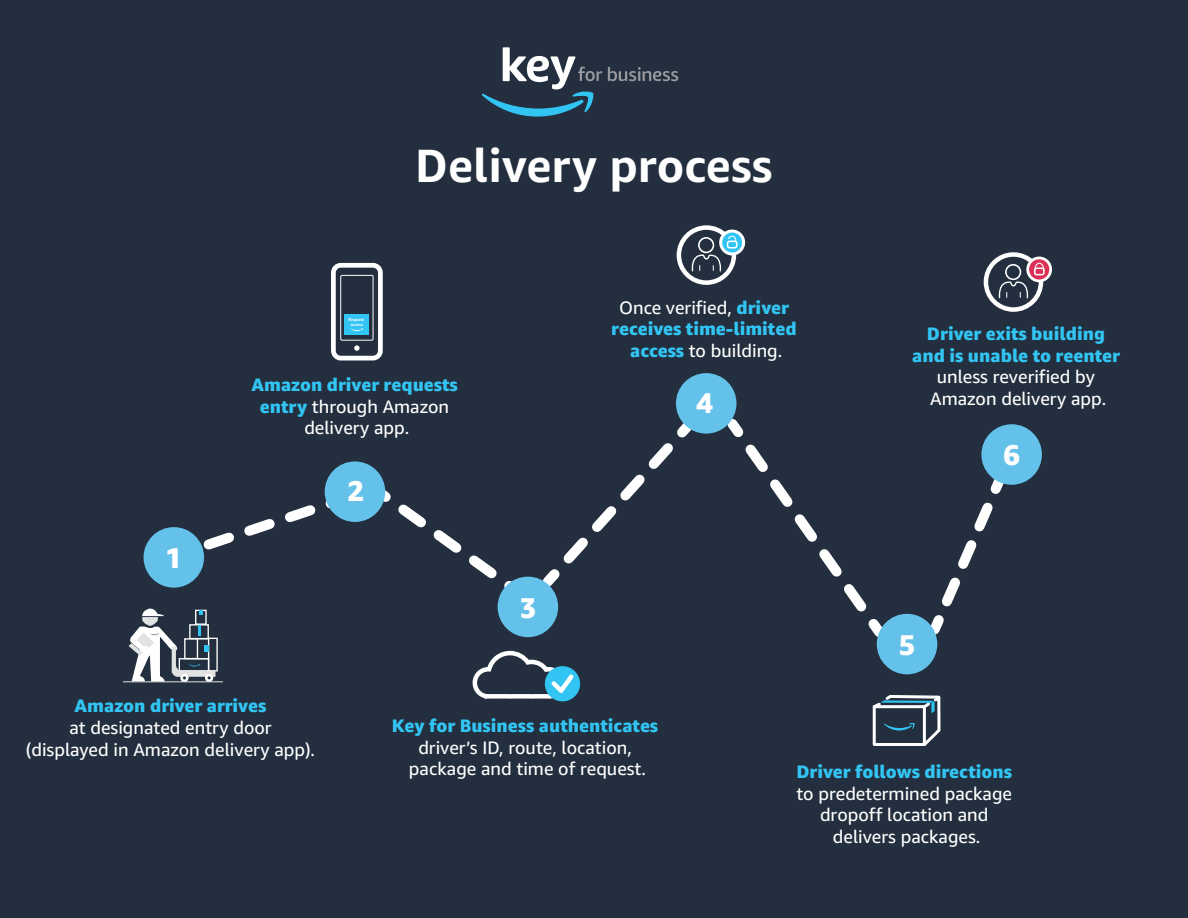
<style>
.page{position:relative;width:1188px;height:918px;background:#232f3e}
.page>*{position:absolute;margin:0;border:0;box-sizing:border-box;transform-origin:0 0}
.t1{font:700 46.5px "Amazon Ember";color:#fff}
.t2{font:800 28.5px "Amazon Ember";color:#fff}
.t3{font:800 18px/21.6px "Amazon Ember";color:#32c5f4;text-align:center}
.t4{font:18px/21.6px "Amazon Ember";color:#fff;text-align:center}
.t5{font:700 4.2px/4.9px "Amazon Ember";color:#fff;text-align:center}
.s1{font-weight:400;color:#fff}
</style>
<div class="page">
<svg style="left:166px;top:488px;width:187px;height:79px;background:#323d4b"></svg>
<div style="left:363px;top:411px;width:340px;height:195px;background:#232f3e"></div>
<div style="left:718px;top:410px;width:175px;height:236px;background:#232f3e"></div>
<svg style="left:922px;top:467px;width:91px;height:176px;background:#323e4c"></svg>
<div style="left:149px;top:532px;width:50px;height:51px;background:#63c1ea;border-radius:50%"></div>
<div style="left:144px;top:527px;width:60px;height:61px;border:10px solid #63c1ea;border-radius:50%"></div>
<div style="left:330px;top:466px;width:50px;height:51px;background:#63c1ea;border-radius:50%"></div>
<div style="left:325px;top:461px;width:60px;height:61px;border:10px solid #63c1ea;border-radius:50%"></div>
<div style="left:503px;top:582px;width:50px;height:50px;background:#63c1ea;border-radius:50%"></div>
<div style="left:498px;top:577px;width:60px;height:60px;border:10px solid #63c1ea;border-radius:50%"></div>
<div style="left:681px;top:378px;width:50px;height:51px;background:#63c1ea;border-radius:50%"></div>
<div style="left:676px;top:373px;width:60px;height:61px;border:10px solid #63c1ea;border-radius:50%"></div>
<div style="left:882px;top:619px;width:50px;height:50px;background:#63c1ea;border-radius:50%"></div>
<div style="left:877px;top:614px;width:60px;height:60px;border:10px solid #63c1ea;border-radius:50%"></div>
<div style="left:986px;top:429px;width:51px;height:51px;background:#63c1ea;border-radius:50%"></div>
<div style="left:981px;top:424px;width:61px;height:61px;border:10px solid #63c1ea;border-radius:50%"></div>
<div style="left:208px;top:638px;width:10px;height:33px;border:1px solid #fff"></div>
<svg style="left:129px;top:609px;width:87px;height:72px"></svg>
<hr style="left:123px;top:681px;width:100px;height:1px;background:#e1e2e2">
<div style="left:331px;top:263px;width:52px;height:97px;border:5px solid #fff;border-radius:7px"></div>
<div style="left:340px;top:275px;width:33px;height:66px;border:1px solid #fbfbfb"></div>
<svg style="left:355px;top:346px;width:4px;height:4px"></svg>
<div style="left:345px;top:314px;width:24px;height:21px;background:#32c5f4"></div>
<svg style="left:351px;top:328px;width:12px;height:3px"></svg>
<svg style="left:870px;top:692px;width:72px;height:57px"></svg>
<svg style="left:545px;top:666px;width:35px;height:35px"></svg>
<svg style="left:470px;top:649px;width:108px;height:52px;background:#4a6779"></svg>
<svg style="left:679px;top:228px;width:55px;height:55px"></svg>
<div style="left:677px;top:225px;width:59px;height:60px;border:4px solid #fff;border-radius:50%"></div>
<svg style="left:721px;top:231px;width:23px;height:23px"></svg>
<div style="left:719px;top:230px;width:26px;height:25px;border:3px solid #fff;border-radius:50%"></div>
<svg style="left:727px;top:235px;width:10px;height:7px"></svg>
<div style="left:728px;top:241px;width:9px;height:7px;background:#32c5f4;border-radius:2px"></div>
<div style="left:727px;top:241px;width:10px;height:7px;border:2px solid #fff;border-radius:2px"></div>
<div style="left:698px;top:237px;width:16px;height:16px;border:2px solid #fff;border-radius:50%"></div>
<svg style="left:690px;top:254px;width:32px;height:18px"></svg>
<svg style="left:986px;top:255px;width:55px;height:55px"></svg>
<div style="left:984px;top:252px;width:59px;height:60px;border:4px solid #fff;border-radius:50%"></div>
<svg style="left:1028px;top:258px;width:23px;height:23px"></svg>
<div style="left:1026px;top:257px;width:26px;height:25px;border:3px solid #fff;border-radius:50%"></div>
<div style="left:1034px;top:268px;width:11px;height:7px;border:2px solid #fff;border-radius:2px"></div>
<div style="left:1005px;top:264px;width:16px;height:16px;border:2px solid #fff;border-radius:50%"></div>
<svg style="left:997px;top:281px;width:32px;height:18px"></svg>
<svg style="left:1034px;top:262px;width:11px;height:10px"></svg>
<svg style="left:481px;top:47px;width:121px;height:70px;background:#445b6b"></svg>
<svg style="left:608px;top:67px;width:70px;height:14px"></svg>
<h2 class="t2" style="left:165px;top:540px;width:19px">1</h2>
<p class="t5" style="left:348px;top:317px;width:17px">Request access</p>
<h1 class="t1" style="left:415px;top:136px;width:359px">Delivery process</h1>
<p class="t3" style="left:611px;top:297px;width:187px"><span class="s1">Once verified,</span> driver receives time-limited access <span class="s1">to building.</span></p>
<p class="t3" style="left:251px;top:374px;width:208px">Amazon driver requests entry <span class="s1">through Amazon delivery app.</span></p>
<h2 class="t2" style="left:347px;top:473px;width:19px">2</h2>
<h2 class="t2" style="left:519px;top:590px;width:19px">3</h2>
<h2 class="t2" style="left:696px;top:385px;width:19px">4</h2>
<p class="t3" style="left:912px;top:323px;width:209px">Driver exits building and is unable to reenter</p>
<p class="t4" style="left:930px;top:366px;width:178px">unless reverified by<br>Amazon delivery app.</p>
<h2 class="t2" style="left:899px;top:627px;width:19px">5</h2>
<h2 class="t2" style="left:1003px;top:437px;width:19px">6</h2>
<p class="t3" style="left:75px;top:696px;width:193px">Amazon driver arrives</p>
<p class="t4" style="left:26px;top:717px;width:291px">at designated entry door (displayed in Amazon delivery app).</p>
<p class="t3" style="left:392px;top:715px;width:268px">Key for Business authenticates</p>
<p class="t4" style="left:409px;top:736px;width:239px">driver’s ID, route, location, package and time of request.</p>
<p class="t3" style="left:796px;top:761px;width:217px">Driver follows directions</p>
<p class="t4" style="left:796px;top:783px;width:217px">to predetermined package dropoff location and delivers packages.</p>
</div>
